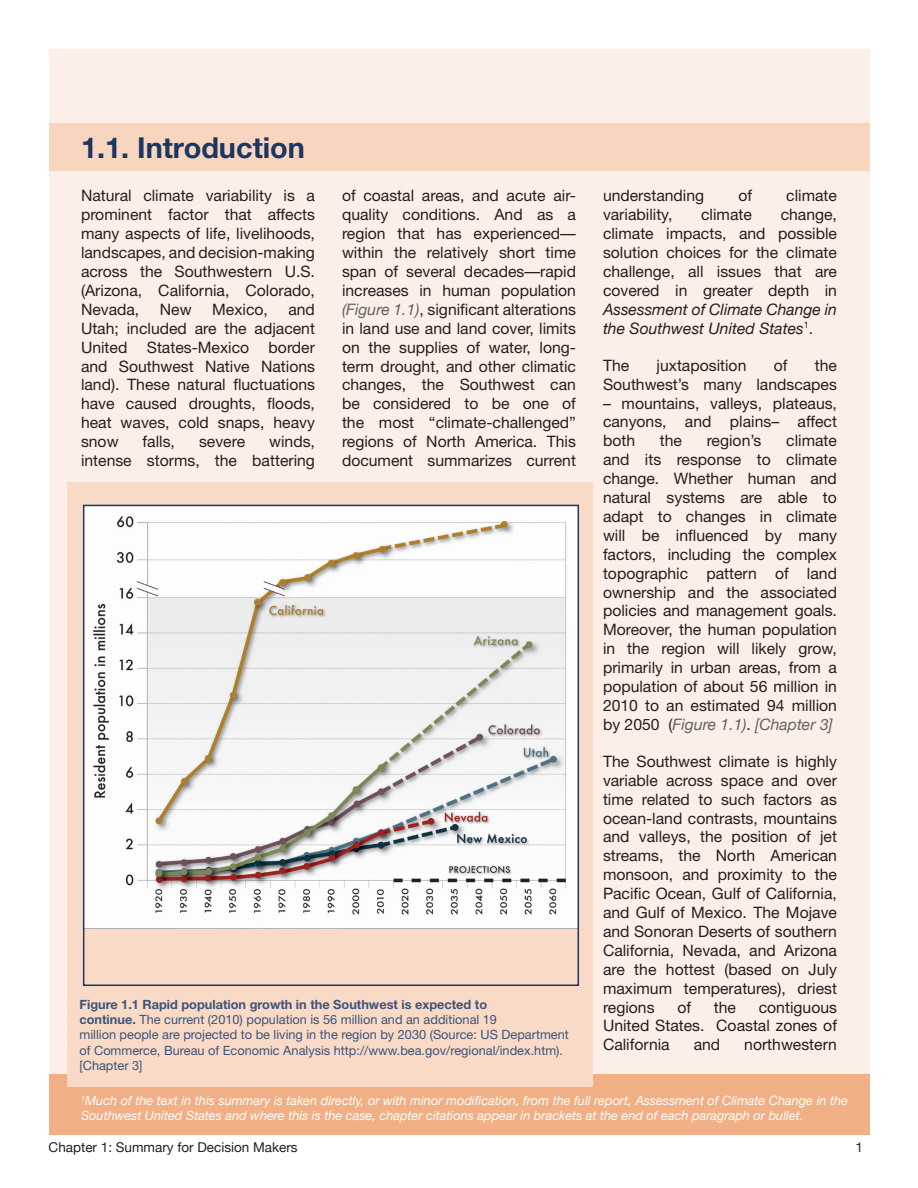
<style>
.page{position:relative;width:918px;height:1188px;background:#fff}
.page>*{position:absolute;margin:0;border:0;box-sizing:border-box;transform-origin:0 0}
.Section_Headings{font:700 28.8px "Helvetica Neue";color:#1b3661}
.Body{font:15.75px/18.9px "Helvetica Neue";color:#231f20;text-align:justify}
.t1{font:13.5px "Helvetica Neue";color:#231f20}
.Citation{font:italic 12.75px/15.3px "Helvetica Neue";color:#fff}
.Figures__Tables_Text{font:12.75px "Helvetica Neue";color:#3d5479}
.Figures__Tables_Text-2{font:700 12.75px "Helvetica Neue";color:#3d5479}
.s1{font-style:italic;color:#636366}
.s2{font-style:italic}
.s3{font-weight:700}
</style>
<div class="page">
<div style="left:49px;top:1066px;width:820px;height:69px;background:#f0af85"></div>
<div style="left:49px;top:49px;width:820px;height:1025px;background:#fcefe7"></div>
<div style="left:49px;top:124px;width:820px;height:47px;background:#f7d5be"></div>
<div style="left:68px;top:482px;width:525px;height:604px;background:#f8dac6"></div>
<img style="left:86px;top:508px;width:490px;height:421px">
<div style="left:83px;top:505px;width:496px;height:481px;border:2px solid #1b3661"></div>
<p class="Section_Headings" style="left:81px;top:130px;width:226px">1.1. Introduction</p>
<p class="Body" style="left:342px;top:186px;width:236px">of coastal areas, and acute air&shy;quality conditions. And as a region that has experienced— within the relatively short time span of several decades—rapid increases in human population <span class="s1">(Figure 1.1)</span>, significant alterations in land use and land cover, limits on the supplies of water, long&shy;term drought, and other climatic changes, the Southwest can be considered to be one of the most “climate-challenged” regions of North America. This document summarizes current</p>
<p class="Body" style="left:603px;top:186px;width:103px">understanding</p>
<p class="Body" style="left:738px;top:186px;width:15px">of</p>
<p class="Body" style="left:786px;top:186px;width:52px">climate</p>
<p class="Body" style="left:81px;top:186px;width:236px">Natural climate variability is a prominent factor that affects many aspects of life, livelihoods, landscapes, and decision-making across the Southwestern U.S. (Arizona, California, Colorado, Nevada,</p>
<p class="Body" style="left:603px;top:205px;width:236px;text-indent:178px">change, climate impacts, and possible solution choices for the climate challenge, all issues that are covered in greater depth in <span class="s2">Assessment of Climate Change in the Southwest United States</span><sup>1</sup>.</p>
<p class="Body" style="left:603px;top:355px;width:28px">The</p>
<p class="Body" style="left:657px;top:355px;width:91px">juxtaposition</p>
<p class="Body" style="left:774px;top:355px;width:15px">of</p>
<p class="Body" style="left:603px;top:205px;width:71px">variability,</p>
<p class="Body" style="left:701px;top:205px;width:52px">climate</p>
<p class="Body" style="left:81px;top:300px;width:236px;text-indent:207px">and Utah; included are the adjacent United States-Mexico border and Southwest Native Nations land). These natural fluctuations have caused droughts, floods, heat waves, cold snaps, heavy snow</p>
<p class="Body" style="left:160px;top:300px;width:33px">New</p>
<p class="Body" style="left:212px;top:300px;width:57px">Mexico,</p>
<p class="Body" style="left:603px;top:355px;width:235px;text-align:right">the<br>Southwest’s many landscapes</p>
<p class="Body" style="left:603px;top:393px;width:236px">– mountains, valleys, plateaus, canyons, and plains– affect both</p>
<p class="Body" style="left:603px;top:431px;width:236px;text-indent:183px">climate and its response to climate change. Whether human and natural systems are able to adapt to changes in climate will be influenced by many factors, including the complex topographic pattern of land ownership and the associated policies and management goals.<br>Moreover, the human population in the region will likely grow, primarily in urban areas, from a population of about 56 million in 2010 to an estimated 94 million by 2050 (<span class="s1">Figure 1.1)</span>. <span class="s1">[Chapter 3]</span></p>
<p class="Body" style="left:603px;top:752px;width:236px">The Southwest climate is highly variable across space and over time related to such factors as ocean-land contrasts, mountains and valleys, the position of jet streams, the North American monsoon, and proximity to the Pacific Ocean, Gulf of California, and Gulf of Mexico. The Mojave and Sonoran Deserts of southern California, Nevada, and Arizona are the hottest (based on July maximum temperatures), driest regions</p>
<p class="Body" style="left:660px;top:431px;width:24px">the</p>
<p class="Body" style="left:707px;top:431px;width:56px">region’s</p>
<p class="Body" style="left:143px;top:432px;width:34px">falls,</p>
<p class="Body" style="left:199px;top:432px;width:48px">severe</p>
<p class="Body" style="left:81px;top:432px;width:236px;text-align:right">winds,<br>intense storms, the battering</p>
<p class="Figures__Tables_Text-2" style="left:80px;top:996px;width:409px">Figure 1.1 Rapid population growth in the Southwest is expected to</p>
<p class="Figures__Tables_Text" style="left:80px;top:1012px;width:419px"><span class="s3">continue.</span> The current (2010) population is 56 million and an additional 19</p>
<p class="Figures__Tables_Text" style="left:80px;top:1027px;width:491px">million people are projected to be living in the region by 2030 (Source: US Department</p>
<p class="Figures__Tables_Text" style="left:80px;top:1043px;width:485px">of Commerce, Bureau of Economic Analysis http://www.bea.gov/regional/index.htm).</p>
<p class="Figures__Tables_Text" style="left:80px;top:1058px;width:65px">[Chapter 3]</p>
<p class="Body" style="left:677px;top:997px;width:15px">of</p>
<p class="Body" style="left:714px;top:997px;width:24px">the</p>
<p class="Body" style="left:603px;top:997px;width:236px;text-indent:156px">contiguous United States. Coastal zones of California</p>
<p class="Body" style="left:694px;top:1035px;width:28px">and</p>
<p class="Body" style="left:744px;top:1035px;width:94px">northwestern</p>
<p class="Citation" style="left:81px;top:1093px;width:769px"><sup>1</sup>Much of the text in this summary is taken directly, or with minor modification, from the full report, Assessment of Climate Change in the<br>Southwest United States and where this is the case, chapter citations appear in brackets at the end of each paragraph or bullet.</p>
<p class="t1" style="left:49px;top:1138px;width:251px">Chapter 1: Summary for Decision Makers</p>
<p class="t1" style="left:856px;top:1138px;width:9px">1</p>
</div>
